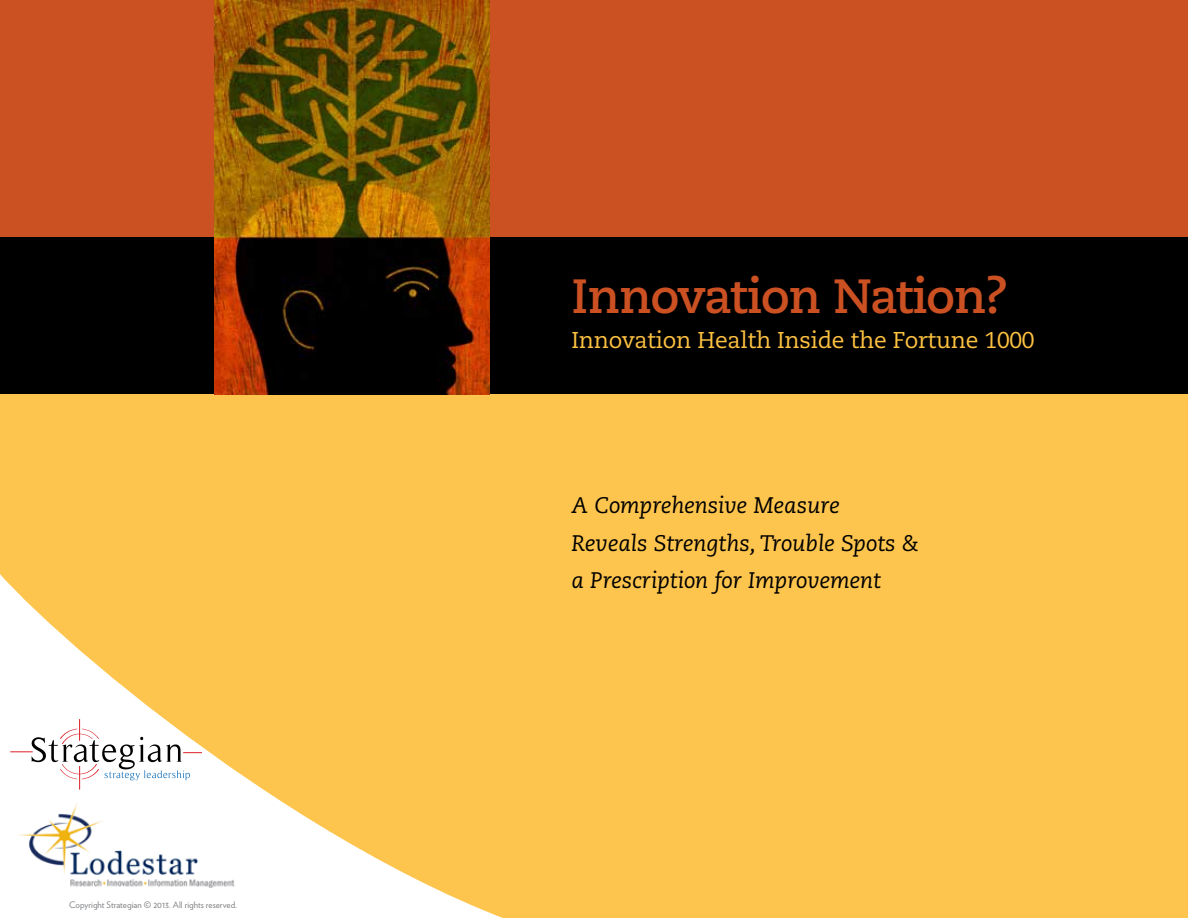
<style>
.page{position:relative;width:1188px;height:918px;background:#fec54e}
.page>*{position:absolute;margin:0;border:0;box-sizing:border-box;transform-origin:0 0}
.t1{font:700 48px "Caecilia LT";letter-spacing:-.02em;color:#cc5122}
.t2{font:22.8px "Caecilia LT";letter-spacing:-.01em;color:#fec241}
.t3{font:italic 22.5px/37.5px "Caecilia LT";color:#000}
.t4{font:9px "Verlag";color:#808285}
</style>
<div class="page">
<div style="left:0;top:0;width:1188px;height:239px;background:#cc5122"></div>
<div style="left:0;top:238px;width:1188px;height:156px;background:#010001"></div>
<svg style="left:0;top:574px;width:503px;height:344px"></svg>
<svg style="left:10px;top:719px;width:192px;height:71px;background:#ebe6e2"></svg>
<img style="left:16px;top:801px;width:220px;height:89px">
<img style="left:214px;top:0;width:276px;height:394px">
<p class="t4" style="left:69px;top:898px;width:170px">Copyright Strategian © 2013. All rights reserved.</p>
<h1 class="t1" style="left:572px;top:268px;width:438px">Innovat ion Nation?</h1>
<p class="t2" style="left:572px;top:327px;width:465px">Innovation Health Inside the Fortune 1000</p>
<p class="t3" style="left:572px;top:487px;width:349px">A Comprehensive Measure<br>Reveals Strengths, Trouble Spots &amp; a Prescription for Improvement</p>
</div>
